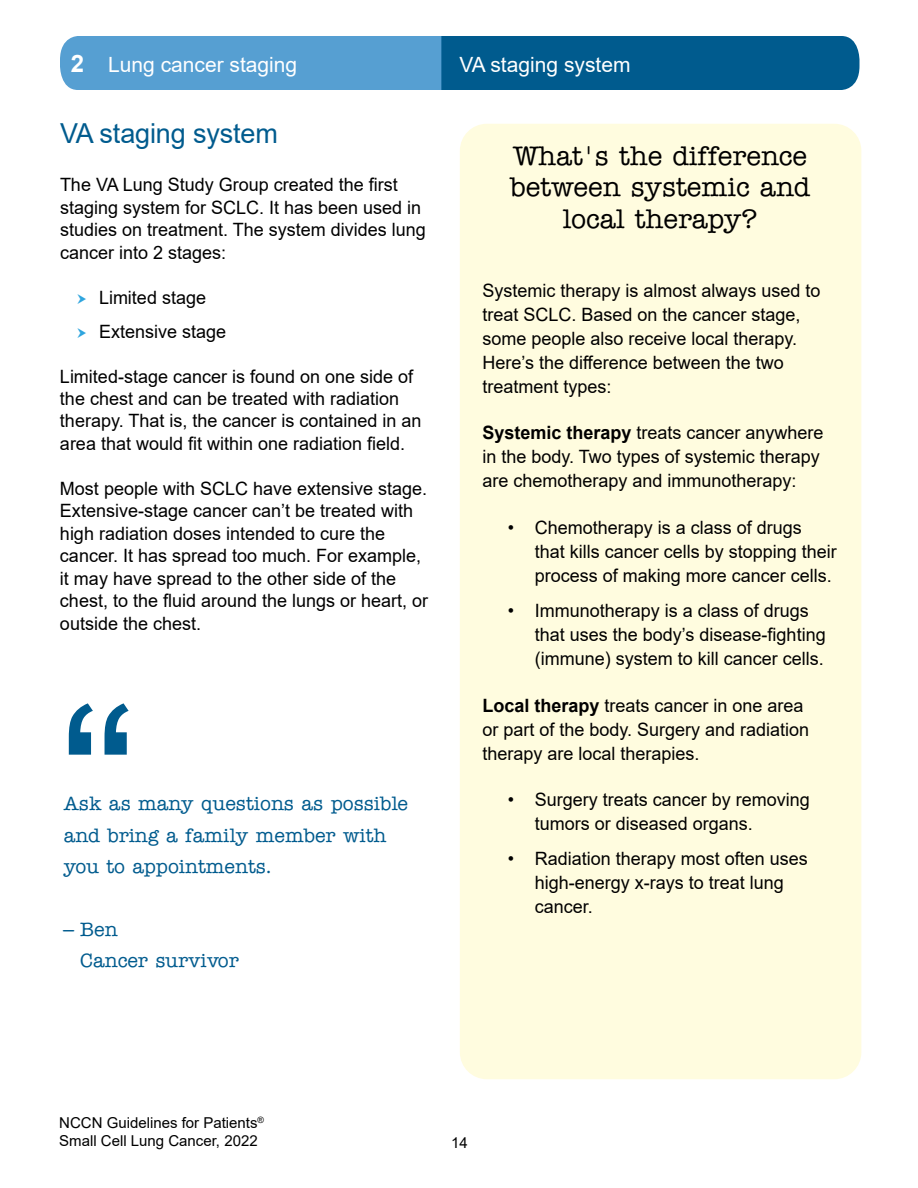
<style>
.page{position:relative;width:918px;height:1188px;background:#fff}
.page>*{position:absolute;margin:0;border:0;box-sizing:border-box;transform-origin:0 0}
.t1{font:218.85px "Arial";color:#005b8e;scale:1.08 1}
.t2{font:27.6px "Arial";letter-spacing:-.005em;color:#005b8e}
.t3{font:500 27px/31.5px "American Typewriter Std";color:#000;text-align:center}
.t4{font:21px "Arial";color:#fff}
.t5{font:500 19.5px/31.5px "American Typewriter Std";color:#005b8e}
.t6{font:18.3px/24px "Arial";color:#000}
.t7{font:15px/18px "Arial";color:#000}
.s1{font-weight:700;font-size:24px}
.s2{font-weight:700}
</style>
<div class="page">
<svg style="left:60px;top:36px;width:800px;height:54px;background:#2b7daf"></svg>
<div style="left:460px;top:124px;width:401px;height:955px;background:#fffcdf;border-radius:27px"></div>
<p class="t4" style="left:71px;top:50px;width:228px"><span class="s1">2</span> Lung cancer staging</p>
<p class="t4" style="left:459px;top:50px;width:173px">VA staging system</p>
<h2 class="t2" style="left:60px;top:115px;width:219px">VA staging system</h2>
<p class="t6" style="left:60px;top:173px;width:367px;line-height:22.5px">The VA Lung Study Group created the first staging system for SCLC. It has been used in studies on treatment. The system divides lung cancer into 2 stages:</p>
<p class="t6" style="left:99px;top:280px;width:129px;line-height:33.8px">Limited stage<br>Extensive stage</p>
<p class="t6" style="left:60px;top:365px;width:363px;line-height:22.5px">Limited-stage cancer is found on one side of the chest and can be treated with radiation therapy. That is, the cancer is contained in an area that would fit within one radiation field.</p>
<p class="t6" style="left:60px;top:477px;width:370px;line-height:22.5px">Most people with SCLC have extensive stage.<br>Extensive-stage cancer can’t be treated with high radiation doses intended to cure the cancer. It has spread too much. For example, it may have spread to the other side of the chest, to the fluid around the lungs or heart, or outside the chest.</p>
<h1 class="t1" style="left:59px;top:635px;width:74px">“</h1>
<p class="t5" style="left:64px;top:788px;width:346px">Ask as many questions as possible and bring a family member with you to appointments.</p>
<p class="t5" style="left:80px;top:914px;width:160px;text-indent:-16px">– Ben<br>Cancer survivor</p>
<h3 class="t3" style="left:510px;top:140px;width:301px">What's the difference between systemic and local therapy?</h3>
<p class="t6" style="left:482px;top:278px;width:340px">Systemic therapy is almost always used to treat SCLC. Based on the cancer stage, some people also receive local therapy.<br>Here’s the difference between the two treatment types:</p>
<p class="t6" style="left:482px;top:421px;width:343px"><span class="s2">Systemic therapy</span> treats cancer anywhere in the body. Two types of systemic therapy are chemotherapy and immunotherapy:</p>
<p class="t6" style="left:535px;top:515px;width:304px;text-indent:-27px">• Chemotherapy is a class of drugs<br>that kills cancer cells by stopping their process of making more cancer cells.</p>
<p class="t6" style="left:535px;top:599px;width:292px;text-indent:-27px">• Immunotherapy is a class of drugs that uses the body’s disease-fighting (immune) system to kill cancer cells.</p>
<p class="t6" style="left:482px;top:693px;width:328px"><span class="s2">Local therapy</span> treats cancer in one area or part of the body. Surgery and radiation therapy are local therapies.</p>
<p class="t6" style="left:535px;top:788px;width:277px;text-indent:-27px">• Surgery treats cancer by removing tumors or diseased organs.</p>
<p class="t6" style="left:535px;top:847px;width:275px;text-indent:-27px">• Radiation therapy most often uses high-energy x-rays to treat lung cancer.</p>
<p class="t7" style="left:59px;top:1114px;width:206px">NCCN Guidelines for Patients<sup>®<br></sup>Small Cell Lung Cancer, 2022</p>
<p class="t7" style="left:451px;top:1133px;width:18px">14</p>
</div>
